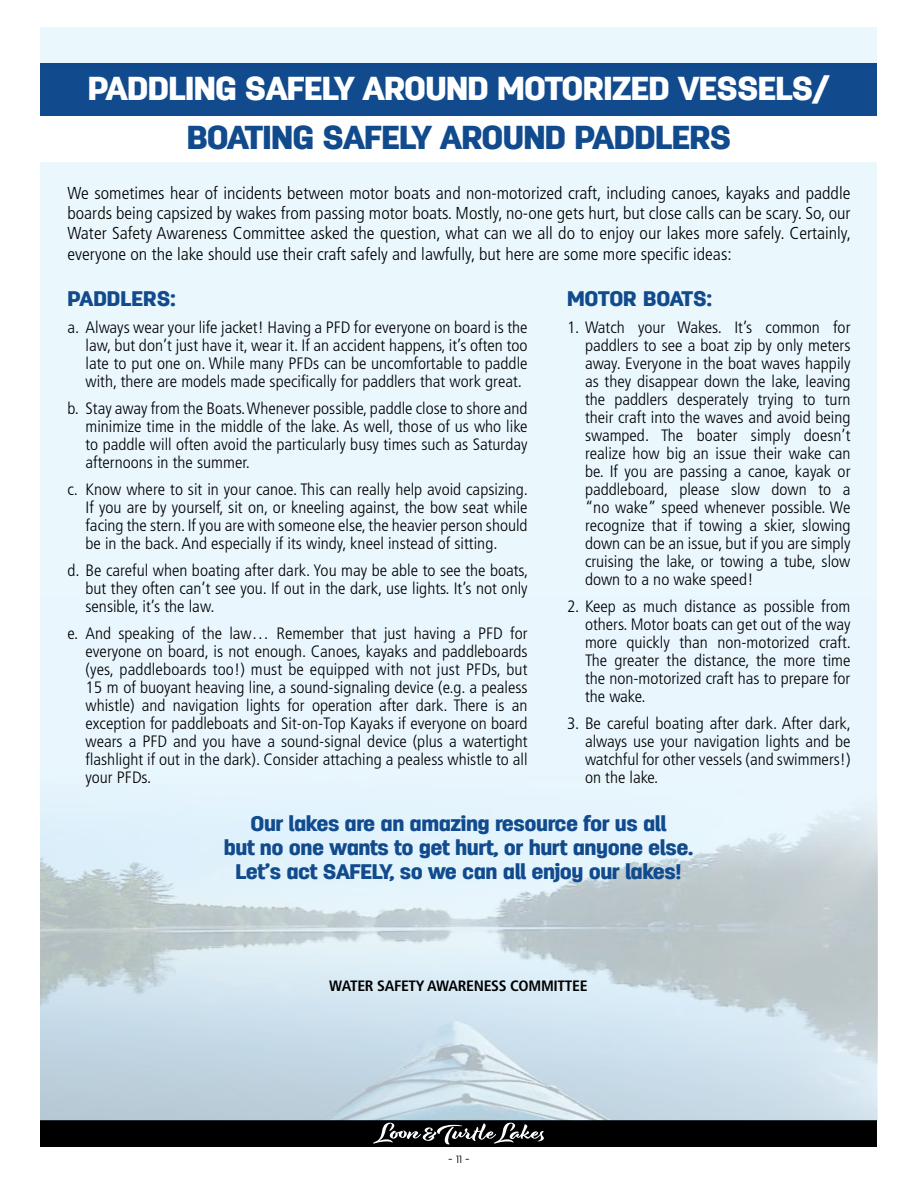
<style>
.page{position:relative;width:918px;height:1188px;background:#fff}
.page>*{position:absolute;margin:0;border:0;box-sizing:border-box;transform-origin:0 0}
.t1{font:900 33px "Antartida W04";letter-spacing:-.02em;color:#fff;scale:1.05 1}
.t2{font:900 33px "Antartida W04";letter-spacing:-.02em;color:#114b8d;scale:1.05 1}
.t3{font:900 21px/24px "Antartida W04";letter-spacing:-.02em;color:#114b8d;text-align:center;scale:1.05 1}
.t4{font:900 21px "Antartida W04";color:#114b8d;scale:1.05 1}
.t5{font:300 condensed 17.25px/20.2px "Frutiger";color:#000;text-align:justify;scale:1.05 1}
.t6{font:300 condensed 16.5px/18px "Frutiger";color:#000;text-align:justify;scale:1.05 1}
.t7{font:700 condensed 15px "Frutiger";letter-spacing:-.02em;color:#000;scale:1.05 1}
.t8{font:300 12px "Antartida W04";color:#000}
.s1{font-size:10.5px}
</style>
<div class="page">
<div style="left:40px;top:1120px;width:838px;height:28px;background:#000"></div>
<svg style="left:373px;top:1123px;width:171px;height:21px"></svg>
<div style="left:40px;top:162px;width:838px;height:958px;background:#eaf7fd"></div>
<div style="left:40px;top:27px;width:838px;height:41px;background:#eaf7fd"></div>
<img style="left:40px;top:597px;width:838px;height:523px">
<div style="left:40px;top:63px;width:838px;height:52px;background:#114b8d"></div>
<h1 class="t1" style="left:88px;top:70px;width:708px">PADDLING SAFELY AROUND MOTORIZED VESSELS/</h1>
<h1 class="t2" style="left:187px;top:119px;width:520px">BOATING SAFELY AROUND PADDLERS</h1>
<p class="t5" style="left:68px;top:183px;width:748px">We sometimes hear of incidents between motor boats and non-motorized craft, including canoes, kayaks and paddle boards being capsized by wakes from passing motor boats. Mostly, no-one gets hurt, but close calls can be scary. So, our Water Safety Awareness Committee asked the question, what can we all do to enjoy our lakes more safely. Certainly, everyone on the lake should use their craft safely and lawfully, but here are some more specific ideas:</p>
<p class="t4" style="left:68px;top:287px;width:104px">PADDLERS:</p>
<p class="t6" style="left:86px;top:319px;width:423px;text-indent:-18px">a. Always wear your life jacket! Having a PFD for everyone on board is the law, but don’t just have it, wear it. If an accident happens, it’s often too late to put one on. While many PFDs can be uncomfortable to paddle with, there are models made specifically for paddlers that work great.</p>
<p class="t6" style="left:86px;top:400px;width:423px;text-indent:-18px">b. Stay away from the Boats. Whenever possible, paddle close to shore and minimize time in the middle of the lake. As well, those of us who like to paddle will often avoid the particularly busy times such as Saturday afternoons in the summer.</p>
<p class="t6" style="left:86px;top:481px;width:423px;text-indent:-18px">c. Know where to sit in your canoe. This can really help avoid capsizing.<br>If you are by yourself, sit on, or kneeling against, the bow seat while facing the stern. If you are with someone else, the heavier person should be in the back. And especially if its windy, kneel instead of sitting.</p>
<p class="t6" style="left:86px;top:562px;width:423px;text-indent:-18px">d. Be careful when boating after dark. You may be able to see the boats, but they often can’t see you. If out in the dark, use lights. It’s not only sensible, it’s the law.</p>
<p class="t6" style="left:86px;top:625px;width:423px;text-indent:-18px">e. And speaking of the law… Remember that just having a PFD for everyone on board, is not enough. Canoes, kayaks and paddleboards (yes, paddleboards too!) must be equipped with not just PFDs, but 15 m of buoyant heaving line, a sound-signaling device (e.g. a pealess whistle) and navigation lights for operation after dark. There is an exception for paddleboats and Sit-on-Top Kayaks if everyone on board wears a PFD and you have a sound-signal device (plus a watertight flashlight if out in the dark). Consider attaching a pealess whistle to all your PFDs.</p>
<p class="t3" style="left:567px;top:287px;width:139px">MOTOR BOATS:</p>
<p class="t6" style="left:585px;top:319px;width:254px;text-indent:-18px">1. Watch your Wakes. It’s common for paddlers to see a boat zip by only meters away. Everyone in the boat waves happily as they disappear down the lake, leaving the paddlers desperately trying to turn their craft into the waves and avoid being swamped. The boater simply doesn’t realize how big an issue their wake can be. If you are passing a canoe, kayak or paddleboard, please slow down to a “no wake” speed whenever possible. We recognize that if towing a skier, slowing down can be an issue, but if you are simply cruising the lake, or towing a tube, slow down to a no wake speed!</p>
<p class="t6" style="left:585px;top:598px;width:255px;text-indent:-18px">2. Keep as much distance as possible from others. Motor boats can get out of the way more quickly than non-motorized craft.<br>The greater the distance, the more time the non-motorized craft has to prepare for the wake.</p>
<p class="t6" style="left:585px;top:715px;width:255px;text-indent:-18px">3. Be careful boating after dark. After dark, always use your navigation lights and be watchful for other vessels (and swimmers!) on the lake.</p>
<p class="t3" style="left:224px;top:812px;width:449px">Our lakes are an amazing resource for us all<br>but no one wants to get hurt, or hurt anyone else.<br>Let’s act SAFELY, so we can all enjoy our lakes!</p>
<p class="t7" style="left:329px;top:977px;width:248px">WATER SAFETY AWARENESS COMMITTEE</p>
<p class="t8" style="left:448px;top:1152px;width:23px">- <span class="s1">11</span> -</p>
</div>
